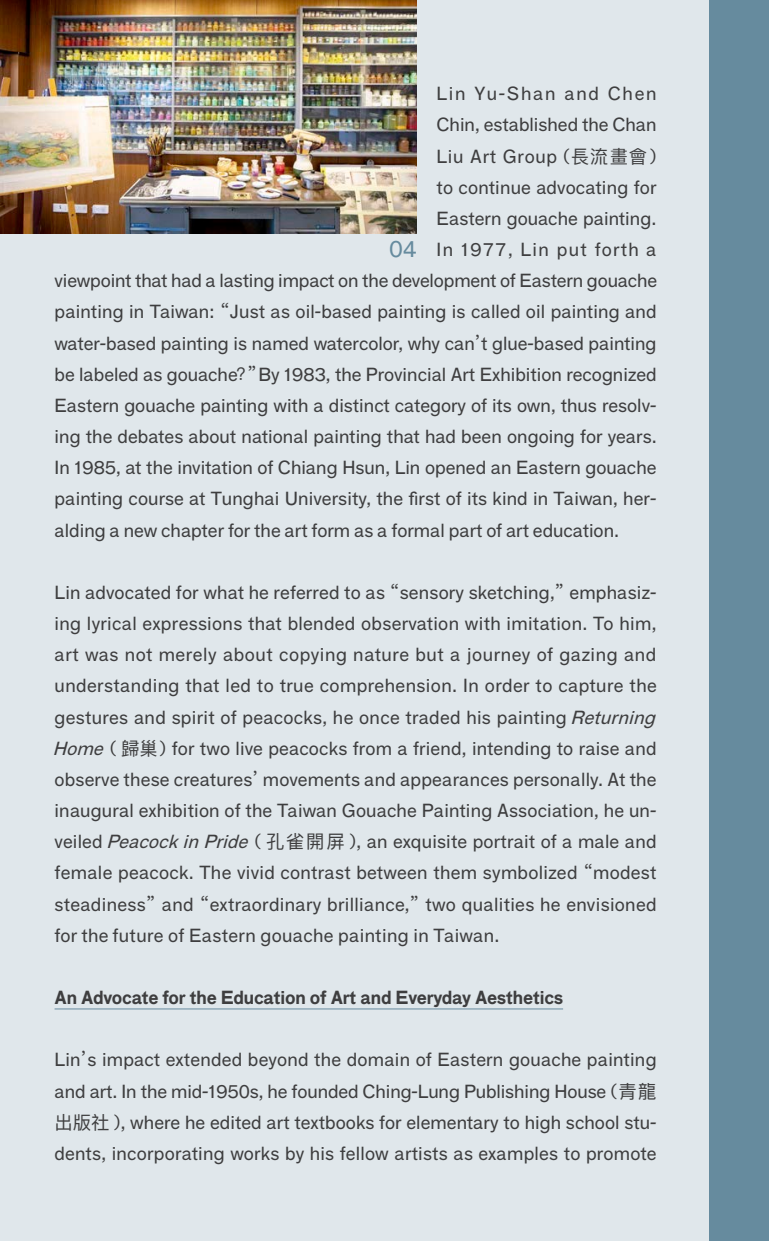
<style>
.page{position:relative;width:769px;height:1241px;background:#fff}
.page>*{position:absolute;margin:0;border:0;box-sizing:border-box;transform-origin:0 0}
.t1{font:22.75px "F Grotesk";color:#668b9e}
.t2{font:18.38px/31.2px "F Grotesk";letter-spacing:.01em;color:#3e3e3f}
.t3{font:700 18.38px "F Grotesk";letter-spacing:-.01em;color:#3e3e3f}
.t4{font:18.38px "F Grotesk";letter-spacing:.075em;color:#3e3e3f}
.t5{font:18.38px "F Grotesk";letter-spacing:.095em;color:#3e3e3f}
.t6{font:18.38px "F Grotesk";letter-spacing:.04em;color:#3e3e3f}
.s1{font-family:"Ping Fang TC"}
.s2{font-family:"Ping Fang TC";font-size:17.5px}
.s3{font-style:italic}
</style>
<div class="page">
<div style="left:0;top:0;width:769px;height:1240px;background:#e0e7eb"></div>
<hr style="left:55px;top:1008px;width:508px;height:1px;background:#668b9e">
<img style="left:0;top:0;width:417px;height:233px">
<div style="left:709px;top:0;width:60px;height:1240px;background:#668b9e"></div>
<p class="t5" style="left:437px;top:80px;width:222px">Lin Yu-Shan and Chen</p>
<p class="t2" style="left:437px;top:108px;width:222px">Chin, established the Chan</p>
<p class="t6" style="left:437px;top:143px;width:221px">Liu Art Group (<span class="s1">長流畫會</span>)</p>
<p class="t2" style="left:437px;top:170px;width:221px">to continue advocating for</p>
<p class="t2" style="left:437px;top:201px;width:221px">Eastern gouache painting.</p>
<p class="t4" style="left:437px;top:236px;width:221px">In 1977, Lin put forth a</p>
<p class="t2" style="left:55px;top:264px;width:604px">viewpoint that had a lasting impact on the development of Eastern gouache</p>
<p class="t2" style="left:55px;top:295px;width:604px">painting in Taiwan: <span class="s1">“</span>Just as oil-based painting is called oil painting and</p>
<p class="t2" style="left:55px;top:326px;width:603px">water-based painting is named watercolor, why can<span class="s1">’</span>t glue-based painting</p>
<p class="t2" style="left:55px;top:357px;width:603px">be labeled as gouache<span class="s2">？</span><span class="s1">”</span> By 1983, the Provincial Art Exhibition recognized</p>
<p class="t2" style="left:55px;top:388px;width:603px">Eastern gouache painting with a distinct category of its own, thus resolv-</p>
<p class="t2" style="left:55px;top:419px;width:604px">ing the debates about national painting that had been ongoing for years.</p>
<p class="t2" style="left:55px;top:451px;width:603px">In 1985, at the invitation of Chiang Hsun, Lin opened an Eastern gouache</p>
<p class="t2" style="left:55px;top:482px;width:603px">painting course at Tunghai University, the first of its kind in Taiwan, her-</p>
<p class="t2" style="left:55px;top:513px;width:566px">alding a new chapter for the art form as a formal part of art education.</p>
<p class="t1" style="left:389px;top:232px;width:29px">04</p>
<p class="t2" style="left:53px;top:575px;width:610px">Lin advocated for what he referred to as <span class="s1">“</span>sensory sketching,<span class="s1">”</span> emphasiz&shy;ing lyrical expressions that blended observation with imitation. To him, art was not merely about copying nature but a journey of gazing and understanding that led to true comprehension. In order to capture the gestures and spirit of peacocks, he once traded his painting <span class="s3">Returning Home</span> ( <span class="s1">歸巢</span>) for two live peacocks from a friend, intending to raise and observe these creatures<span class="s1">’</span> movements and appearances personally. At the inaugural exhibition of the Taiwan Gouache Painting Association, he un&shy;veiled <span class="s3">PeacockinPride</span> ( <span class="s1">孔雀開屏</span> ), an exquisite portrait of a male and female peacock. The vivid contrast between them symbolized <span class="s1">“</span>modest steadiness<span class="s1">”</span> and <span class="s1">“</span>extraordinary brilliance,<span class="s1">”</span> two qualities he envisioned for the future of Eastern gouache painting in Taiwan.</p>
<p class="t3" style="left:55px;top:983px;width:510px">An Advocate for the Education of Art and Everyday Aesthetics</p>
<p class="t2" style="left:55px;top:1042px;width:604px;text-align:justify">Lin<span class="s1">’</span>s impact extended beyond the domain of Eastern gouache painting and art. In the mid-1950s, he founded Ching-Lung Publishing House (<span class="s1">青龍出版社</span> ), where he edited art textbooks for elementary to high school stu&shy;dents, incorporating works by his fellow artists as examples to promote</p>
</div>
